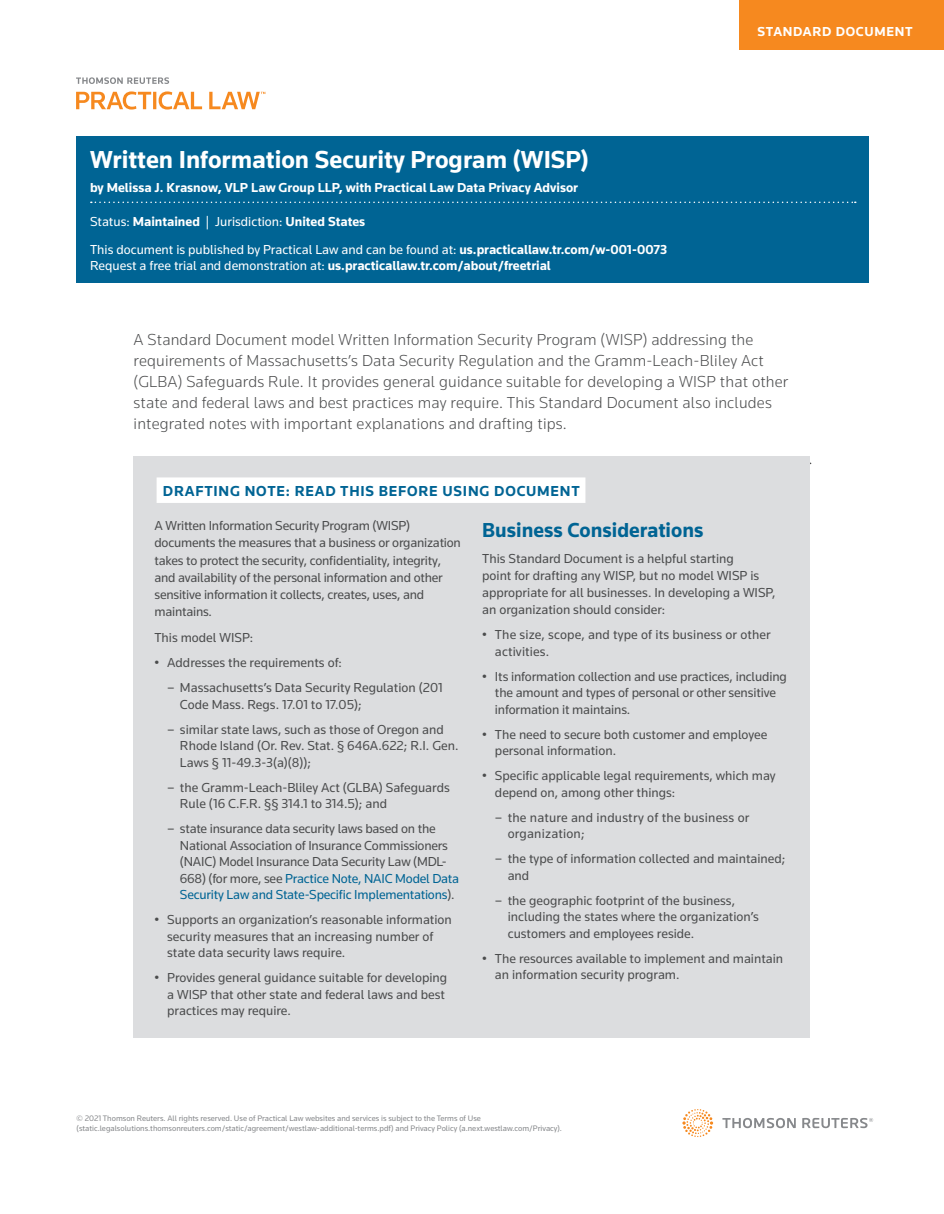
<style>
.page{position:relative;width:944px;height:1214px;background:#fff}
.page>*{position:absolute;margin:0;border:0;box-sizing:border-box;transform-origin:0 0}
.t1{font:700 25.5px "Knowledge";color:#fff}
.t2{font:700 21px "Knowledge";color:#006494}
.t3{font:300 16.5px/21px "Knowledge";letter-spacing:.01em;color:#4b4c4d}
.t4{font:700 15px "Knowledge";letter-spacing:.05em;color:#006494}
.t5{font:13.5px/16.5px "Knowledge";color:#4b4c4d}
.t6{font:700 13.5px "Knowledge";color:#fff}
.t7{font:13.5px/27.2px "Knowledge";color:#fff}
.t8{font:700 13.5px "Knowledge";letter-spacing:.05em;color:#fff}
.t9{font:8.25px/9.8px "Knowledge";color:#86888b}
.s1{font-weight:700}
.s2{font-weight:400}
.s3{color:#006494}
</style>
<div class="page">
<svg style="left:682px;top:1109px;width:31px;height:28px"></svg>
<svg style="left:722px;top:1118px;width:151px;height:10px"></svg>
<svg style="left:76px;top:91px;width:189px;height:19px"></svg>
<svg style="left:76px;top:77px;width:93px;height:7px"></svg>
<div style="left:739px;top:0;width:205px;height:49px;background:#f6891f"></div>
<div style="left:77px;top:136px;width:792px;height:147px;background:#006494"></div>
<svg style="left:91px;top:201px;width:764px;height:2px"></svg>
<div style="left:133px;top:456px;width:677px;height:581px;background:#dcdddf"></div>
<div style="left:157px;top:477px;width:428px;height:26px;background:#fff"></div>
<h1 class="t1" style="left:90px;top:144px;width:500px">Written Information Security Program (WISP)</h1>
<p class="t6" style="left:90px;top:180px;width:489px">by Melissa J. Krasnow, VLP Law Group LLP, with Practical Law Data Privacy Advisor</p>
<p class="t7" style="left:90px;top:208px;width:578px">Status: <span class="s1">Maintained</span> | Jurisdiction: <span class="s1">United States<br></span>This document is published by Practical Law and can be found at: <span class="s1">us.practicallaw.tr.com/w-001-0073</span></p>
<p class="t6" style="left:90px;top:257px;width:462px"><span class="s2">Request a free trial and demonstration at:</span> us.practicallaw.tr.com/about/freetrial</p>
<p class="t8" style="left:757px;top:23px;width:157px">STANDARD DOCUMENT</p>
<p class="t3" style="left:134px;top:328px;width:656px">A Standard Document model Written Information Security Program (WISP) addressing the requirements of Massachusetts’s Data Security Regulation and the Gramm-Leach-Bliley Act (GLBA) Safeguards Rule. It provides general guidance suitable for developing a WISP that other state and federal laws and best practices may require. This Standard Document also includes integrated notes with important explanations and drafting tips.</p>
<p class="t4" style="left:163px;top:481px;width:418px">DRAFTING NOTE: READ THIS BEFORE USING DOCUMENT</p>
<p class="t5" style="left:154px;top:516px;width:308px;line-height:17.2px">A Written Information Security Program (WISP) documents the measures that a business or organization takes to protect the security, confidentiality, integrity, and availability of the personal information and other sensitive information it collects, creates, uses, and maintains.</p>
<p class="t5" style="left:154px;top:629px;width:100px">This model WISP:</p>
<p class="t5" style="left:154px;top:654px;width:189px">• Addresses the requirements of:</p>
<p class="t5" style="left:180px;top:679px;width:264px;text-indent:-13px">– Massachusetts’s Data Security Regulation (201<br>Code Mass. Regs. 17.01 to 17.05);</p>
<p class="t5" style="left:180px;top:720px;width:280px;text-indent:-13px">– similar state laws, such as those of Oregon and<br>Rhode Island (Or. Rev. Stat. § 646A.622; R.I. Gen.<br>Laws § 11-49.3-3(a)(8));</p>
<p class="t5" style="left:180px;top:778px;width:271px;text-indent:-13px">– the Gramm-Leach-Bliley Act (GLBA) Safeguards<br>Rule (16 C.F.R. §§ 314.1 to 314.5); and</p>
<p class="t5" style="left:180px;top:820px;width:280px;text-indent:-13px">– state insurance data security laws based on the National Association of Insurance Commissioners (NAIC) Model Insurance Data Security Law (MDL-668) (for more, see <span class="s3">Practice Note, NAIC Model Data Security Law and State-Specific Implementations</span>).</p>
<p class="t5" style="left:167px;top:911px;width:286px;text-indent:-13px">• Supports an organization’s reasonable information security measures that an increasing number of state data security laws require.</p>
<p class="t5" style="left:167px;top:969px;width:281px;text-indent:-13px">• Provides general guidance suitable for developing a WISP that other state and federal laws and best practices may require.</p>
<h2 class="t2" style="left:482px;top:517px;width:223px">Business Considerations</h2>
<p class="t5" style="left:482px;top:549px;width:295px;line-height:17.2px">This Standard Document is a helpful starting<br>point for drafting any WISP, but no model WISP is appropriate for all businesses. In developing a WISP, an organization should consider:</p>
<p class="t5" style="left:495px;top:626px;width:277px;text-indent:-13px">• The size, scope, and type of its business or other activities.</p>
<p class="t5" style="left:495px;top:668px;width:293px;text-indent:-13px">• Its information collection and use practices, including the amount and types of personal or other sensitive information it maintains.</p>
<p class="t5" style="left:495px;top:726px;width:274px;text-indent:-13px">• The need to secure both customer and employee personal information.</p>
<p class="t5" style="left:495px;top:767px;width:282px;text-indent:-13px">• Specific applicable legal requirements, which may depend on, among other things:</p>
<p class="t5" style="left:507px;top:809px;width:243px;text-indent:-13px">– the nature and industry of the business or organization;</p>
<p class="t5" style="left:507px;top:850px;width:279px;text-indent:-13px">– the type of information collected and maintained; and</p>
<p class="t5" style="left:507px;top:892px;width:253px;text-indent:-13px">– the geographic footprint of the business, including the states where the organization’s customers and employees reside.</p>
<p class="t5" style="left:495px;top:950px;width:289px;text-indent:-13px">• The resources available to implement and maintain an information security program.</p>
<p class="t9" style="left:77px;top:1113px;width:487px">© 2021 Thomson Reuters. All rights reserved. Use of Practical Law websites and services is subject to the Terms of Use (static.legalsolutions.thomsonreuters.com/static/agreement/westlaw-additional-terms.pdf) and Privacy Policy (a.next.westlaw.com/Privacy).</p>
</div>
